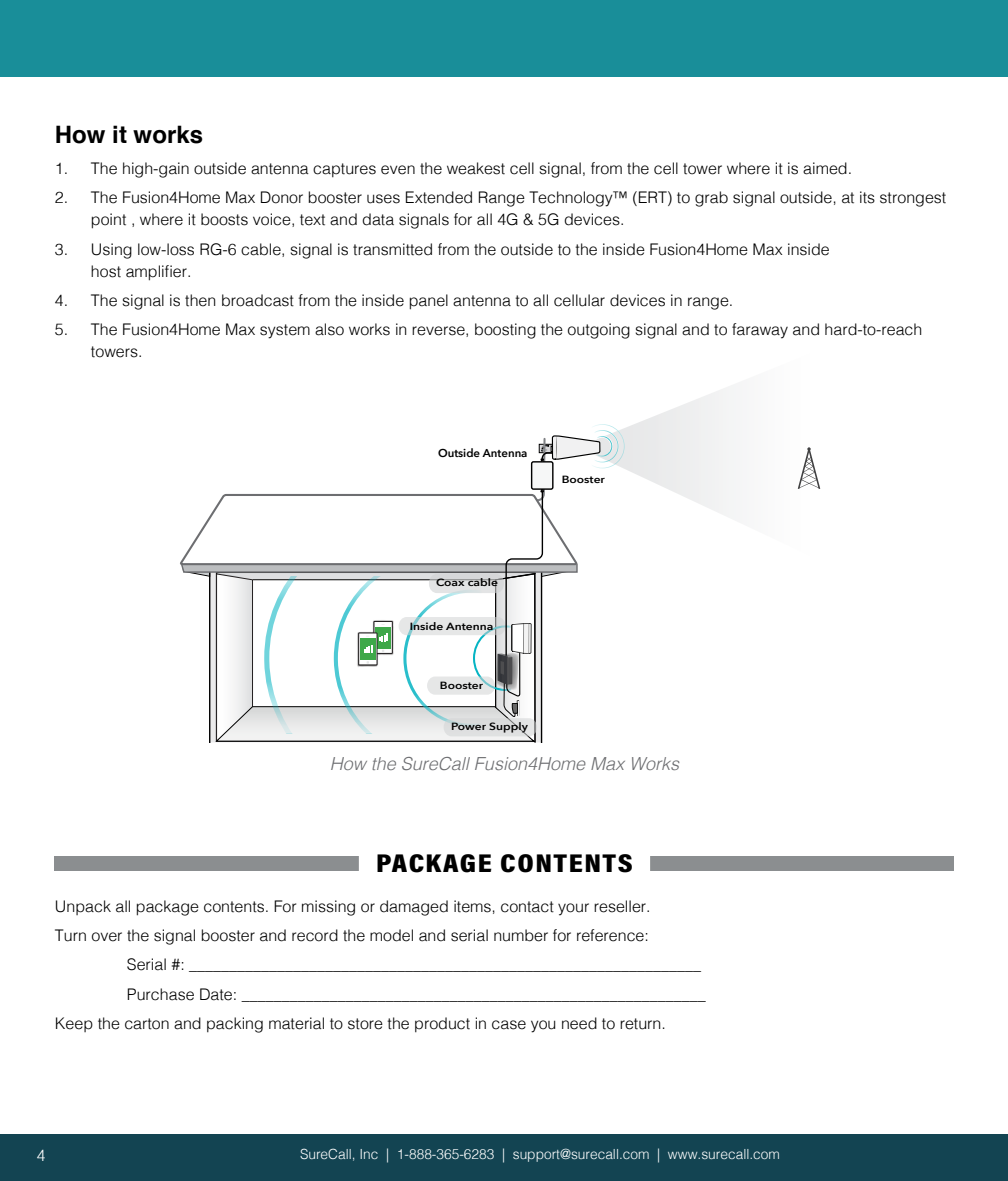
<style>
.page{position:relative;width:1008px;height:1181px;background:#fff}
.page>*{position:absolute;margin:0;border:0;box-sizing:border-box;transform-origin:0 0}
.Main_section_heading{font:900 26px "Acumin Pro Cond";letter-spacing:.05em;color:#000;scale:1.2 1}
.section_heading{font:700 24px "Helvetica";color:#000}
.t1{font:italic 300 18px "Helvetica";color:#6d6e71}
.Body{font:300 16px/22px "Helvetica";color:#000}
.t2{font:300 16px "Helvetica";color:#fff}
.t3{font:300 14px "Helvetica";color:#fff}
.t4{font:600 11.4px "Avenir Next";color:#000}
.t5{font:600 10.4px "Avenir Next";color:#000;scale:1.16 1}
</style>
<div class="page">
<div style="left:0;top:0;width:1008px;height:77px;background:#198e99"></div>
<div style="left:0;top:1135px;width:1008px;height:46px;background:#134452"></div>
<svg style="left:600px;top:384px;width:136px;height:136px"></svg>
<svg style="left:593px;top:424px;width:32px;height:44px"></svg>
<svg style="left:600px;top:430px;width:19px;height:33px"></svg>
<svg style="left:593px;top:430px;width:25px;height:32px"></svg>
<svg style="left:600px;top:435px;width:13px;height:22px"></svg>
<svg style="left:600px;top:436px;width:12px;height:20px"></svg>
<svg style="left:180px;top:435px;width:420px;height:307px"></svg>
<div style="left:532px;top:462px;width:21px;height:27px;background:#f6f7f7;border-radius:2px"></div>
<div style="left:531px;top:461px;width:23px;height:29px;border:1px solid #000;border-radius:2px"></div>
<svg style="left:797px;top:447px;width:24px;height:42px"></svg>
<div style="left:55px;top:856px;width:899px;height:15px;background:#8b8e90"></div>
<div style="left:359px;top:845px;width:291px;height:38px;background:#fff"></div>
<p class="section_heading" style="left:55px;top:115px;width:150px">How it works</p>
<p class="Body" style="left:55px;top:156px;width:799px">1. The high-gain outside antenna captures even the weakest cell signal, from the cell tower where it is aimed.</p>
<p class="Body" style="left:91px;top:185px;width:857px;text-indent:-36px">2. The Fusion4Home Max Donor booster uses Extended Range Technology™ (ERT) to grab signal outside, at its strongest point , where it boosts voice, text and data signals for all 4G &amp; 5G devices.</p>
<p class="Body" style="left:91px;top:237px;width:740px;text-indent:-36px">3. Using low-loss RG-6 cable, signal is transmitted from the outside to the inside Fusion4Home Max inside host amplifier.</p>
<p class="Body" style="left:55px;top:288px;width:680px">4. The signal is then broadcast from the inside panel antenna to all cellular devices in range.</p>
<p class="Body" style="left:91px;top:317px;width:833px;text-indent:-36px">5. The Fusion4Home Max system also works in reverse, boosting the outgoing signal and to faraway and hard-to-reach towers.</p>
<p class="t4" style="left:438px;top:443px;width:91px">Outside Antenna</p>
<p class="t5" style="left:562px;top:470px;width:39px">Booster</p>
<p class="t5" style="left:436px;top:573px;width:55px">Coax cable</p>
<p class="t5" style="left:410px;top:617px;width:74px">Inside Antenna</p>
<p class="t5" style="left:440px;top:676px;width:39px">Booster</p>
<p class="t5" style="left:451px;top:717px;width:68px">Power Supply</p>
<p class="t1" style="left:330px;top:748px;width:351px">How the SureCall Fusion4Home Max Works</p>
<h1 class="Main_section_heading" style="left:376px;top:846px;width:216px">PACKAGE CONTENTS</h1>
<p class="Body" style="left:55px;top:894px;width:597px">Unpack all package contents. For missing or damaged items, contact your reseller.</p>
<p class="Body" style="left:55px;top:923px;width:595px">Turn over the signal booster and record the model and serial number for reference:</p>
<p class="Body" style="left:127px;top:952px;width:576px">Serial #: ________________________________________________________________</p>
<p class="Body" style="left:127px;top:982px;width:580px">Purchase Date: __________________________________________________________</p>
<p class="Body" style="left:55px;top:1011px;width:612px">Keep the carton and packing material to store the product in case you need to return.</p>
<p class="t2" style="left:37px;top:1142px;width:10px">4</p>
<p class="t3" style="left:300px;top:1142px;width:481px">SureCall, Inc | 1-888-365-6283 | support@surecall.com | www.surecall.com</p>
</div>
